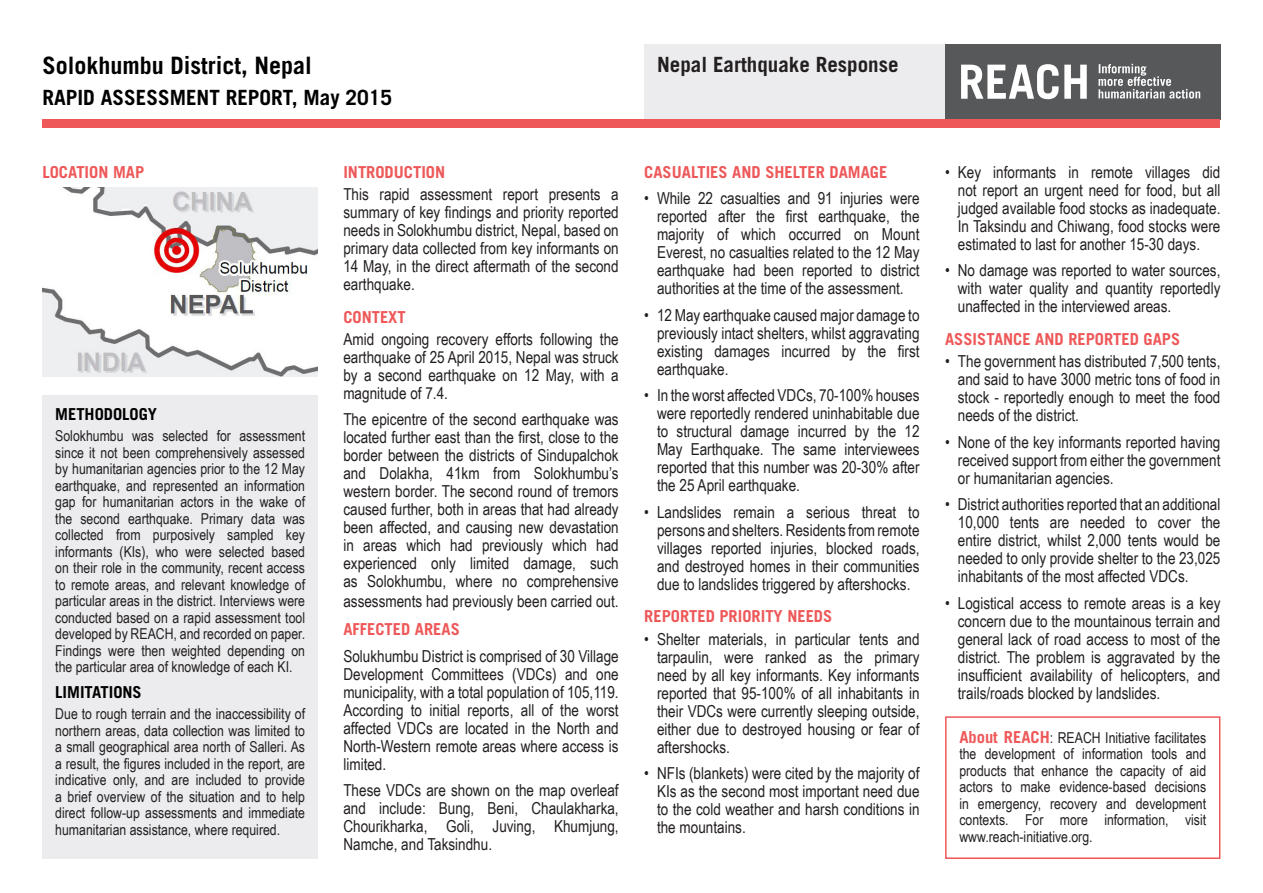
<style>
.page{position:relative;width:1263px;height:893px;background:#fff}
.page>*{position:absolute;margin:0;border:0;box-sizing:border-box;transform-origin:0 0}
.Secton_heading{font:700 24px "Trade Gothic LT Std";color:#000}
.Secton_heading-2{font:700 21px "Trade Gothic LT Std";color:#000}
.Secton_sub-heading_2{font:700 21px "Trade Gothic LT Std";color:#231f20}
.Main_text_column__11{font:16.5px/18px "Arial Narrow";color:#231f20;text-align:justify}
.Secton_sub-heading_2-2{font:700 16.5px "Trade Gothic LT Std";color:#ee5859}
.Main_text_column__11-2{font:700 16.5px "Trade Gothic LT Std";color:#ee5859}
.Secton_sub-heading_2-3{font:700 16.5px "Trade Gothic LT Std";color:#000}
.Boxed_text__10pt{font:15px/16.5px "Arial Narrow";color:#231f20;text-align:justify}
.s1{font-family:"Trade Gothic LT Std";font-weight:700;font-size:16.5px;color:#ee5859}
</style>
<div class="page">
<div style="left:43px;top:396px;width:275px;height:463px;background:#ececee"></div>
<div style="left:644px;top:44px;width:301px;height:75px;background:#ececee"></div>
<div style="left:945px;top:44px;width:275px;height:75px;background:#57585a"></div>
<div style="left:43px;top:119px;width:1177px;height:9px;background:#ee5859"></div>
<svg style="left:961px;top:64px;width:126px;height:35px"></svg>
<svg style="left:1098px;top:64px;width:102px;height:35px"></svg>
<img style="left:43px;top:188px;width:275px;height:188px">
<div style="left:945px;top:716px;width:275px;height:143px;border:2px solid #ee5759"></div>
<p class="Secton_heading" style="left:42px;top:51px;width:271px">Solokhumbu District, Nepal</p>
<p class="Secton_heading-2" style="left:42px;top:84px;width:351px">RAPID ASSESSMENT REPORT, May 2015</p>
<p class="Secton_sub-heading_2" style="left:657px;top:51px;width:243px">Nepal Earthquake Response</p>
<p class="Secton_sub-heading_2-2" style="left:42px;top:162px;width:103px">LOCATION MAP</p>
<p class="Main_text_column__11" style="left:958px;top:162px;width:264px;text-indent:-13px">• Key informants in remote villages did not report an urgent need for food, but all judged available food stocks as inadequate.<br>In Taksindu and Chiwang, food stocks were estimated to last for another 15-30 days.</p>
<p class="Main_text_column__11" style="left:958px;top:261px;width:264px;text-indent:-13px">• No damage was reported to water sources, with water quality and quantity reportedly unaffected in the interviewed areas.</p>
<p class="Secton_sub-heading_2-2" style="left:945px;top:329px;width:237px">ASSISTANCE AND REPORTED GAPS</p>
<p class="Main_text_column__11" style="left:958px;top:352px;width:264px;text-indent:-13px">• The government has distributed 7,500 tents, and said to have 3000 metric tons of food in stock - reportedly enough to meet the food needs of the district.</p>
<p class="Main_text_column__11" style="left:958px;top:432px;width:264px;text-indent:-13px">• None of the key informants reported having received support from either the government or humanitarian agencies.</p>
<p class="Main_text_column__11" style="left:958px;top:495px;width:264px;text-indent:-13px">• District authorities reported that an additional 10,000 tents are needed to cover the entire district, whilst 2,000 tents would be needed to only provide shelter to the 23,025 inhabitants of the most affected VDCs.</p>
<p class="Main_text_column__11" style="left:958px;top:593px;width:264px;text-indent:-13px">• Logistical access to remote areas is a key concern due to the mountainous terrain and general lack of road access to most of the district. The problem is aggravated by the insufficient availability of helicopters, and trails/roads blocked by landslides.</p>
<p class="Secton_sub-heading_2-2" style="left:343px;top:162px;width:103px">INTRODUCTION</p>
<p class="Main_text_column__11" style="left:343px;top:185px;width:277px">This rapid assessment report presents a summary of key findings and priority reported needs in Solokhumbu district, Nepal, based on primary data collected from key informants on 14 May, in the direct aftermath of the second earthquake.</p>
<p class="Secton_sub-heading_2-2" style="left:343px;top:307px;width:64px">CONTEXT</p>
<p class="Main_text_column__11" style="left:343px;top:329px;width:277px">Amid ongoing recovery efforts following the earthquake of 25 April 2015, Nepal was struck by a second earthquake on 12 May, with a magnitude of 7.4.</p>
<p class="Main_text_column__11" style="left:343px;top:410px;width:277px">The epicentre of the second earthquake was located further east than the first, close to the border between the districts of Sindupalchok and Dolakha, 41km from Solokhumbu’s western border. The second round of tremors caused further, both in areas that had already been affected, and causing new devastation in areas which had previously which had experienced only limited damage, such as Solokhumbu, where no comprehensive</p>
<p class="Main_text_column__11" style="left:343px;top:592px;width:277px">assessments had previously been carried out.</p>
<p class="Main_text_column__11-2" style="left:343px;top:619px;width:118px">AFFECTED AREAS</p>
<p class="Main_text_column__11" style="left:343px;top:646px;width:277px">Solukhumbu District is comprised of 30 Village Development Committees (VDCs) and one municipality, with a total population of 105,119.<br>According to initial reports, all of the worst affected VDCs are located in the North and North-Western remote areas where access is limited.</p>
<p class="Main_text_column__11" style="left:343px;top:781px;width:277px">These VDCs are shown on the map overleaf and include: Bung, Beni, Chaulakharka, Chourikharka, Goli, Juving, Khumjung, Namche, and Taksindhu.</p>
<p class="Main_text_column__11-2" style="left:644px;top:162px;width:245px">CASUALTIES AND SHELTER DAMAGE</p>
<p class="Main_text_column__11" style="left:657px;top:189px;width:264px;text-indent:-13px">• While 22 casualties and 91 injuries were reported after the first earthquake, the majority of which occurred on Mount Everest, no casualties related to the 12 May earthquake had been reported to district authorities at the time of the assessment.</p>
<p class="Main_text_column__11" style="left:657px;top:305px;width:264px;text-indent:-13px">• 12 May earthquake caused major damage to previously intact shelters, whilst aggravating existing damages incurred by the first earthquake.</p>
<p class="Main_text_column__11" style="left:657px;top:386px;width:264px;text-indent:-13px">• In the worst affected VDCs, 70-100% houses were reportedly rendered uninhabitable due to structural damage incurred by the 12<br>May Earthquake. The same interviewees reported that this number was 20-30% after the 25 April earthquake.</p>
<p class="Main_text_column__11" style="left:657px;top:502px;width:264px;text-indent:-13px">• Landslides remain a serious threat to persons and shelters. Residents from remote villages reported injuries, blocked roads, and destroyed homes in their communities due to landslides triggered by aftershocks.</p>
<p class="Secton_sub-heading_2-2" style="left:644px;top:606px;width:190px">REPORTED PRIORITY NEEDS</p>
<p class="Main_text_column__11" style="left:657px;top:629px;width:264px;text-indent:-13px">• Shelter materials, in particular tents and tarpaulin, were ranked as the primary need by all key informants. Key informants reported that 95-100% of all inhabitants in their VDCs were currently sleeping outside, either due to destroyed housing or fear of aftershocks.</p>
<p class="Main_text_column__11" style="left:657px;top:764px;width:264px;text-indent:-13px">• NFIs (blankets) were cited by the majority of KIs as the second most important need due to the cold weather and harsh conditions in the mountains.</p>
<p class="Secton_sub-heading_2-3" style="left:55px;top:404px;width:103px">METHODOLOGY</p>
<p class="Boxed_text__10pt" style="left:55px;top:427px;width:251px">Solokhumbu was selected for assessment since it not been comprehensively assessed by humanitarian agencies prior to the 12 May earthquake, and represented an information gap for humanitarian actors in the wake of the second earthquake. Primary data was collected from purposively sampled key informants (KIs), who were selected based on their role in the community, recent access to remote areas, and relevant knowledge of particular areas in the district. Interviews were conducted based on a rapid assessment tool developed by REACH, and recorded on paper.<br>Findings were then weighted depending on the particular area of knowledge of each KI.</p>
<p class="Secton_sub-heading_2-3" style="left:55px;top:682px;width:88px">LIMITATIONS</p>
<p class="Boxed_text__10pt" style="left:55px;top:705px;width:251px">Due to rough terrain and the inaccessibility of northern areas, data collection was limited to a small geographical area north of Salleri. As a result, the figures included in the report, are indicative only, and are included to provide a brief overview of the situation and to help direct follow-up assessments and immediate humanitarian assistance, where required.</p>
<p class="Boxed_text__10pt" style="left:959px;top:728px;width:248px"><span class="s1">About REACH</span>: REACH Initiative facilitates the development of information tools and products that enhance the capacity of aid actors to make evidence-based decisions in emergency, recovery and development contexts. For more information, visit www.reach-initiative.org.</p>
</div>
